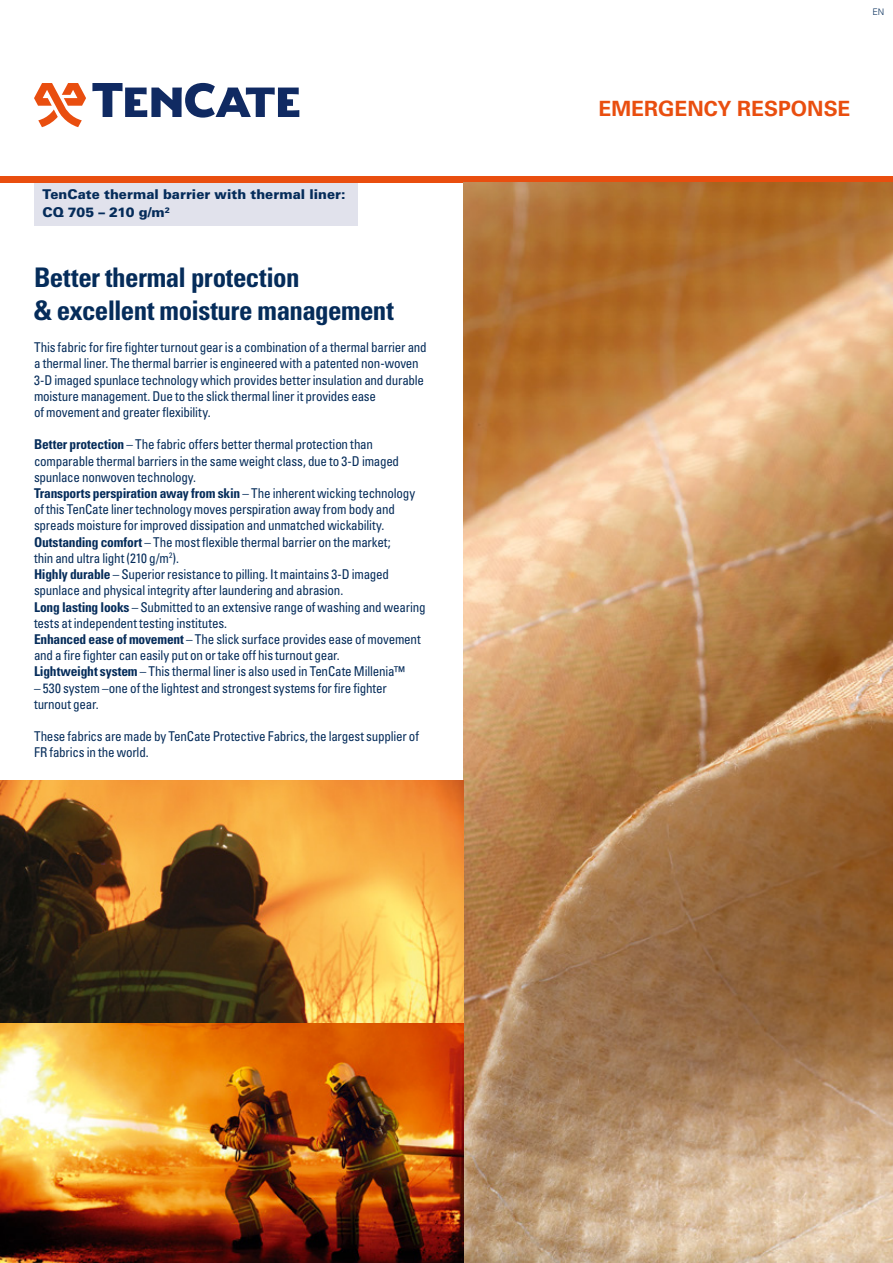
<style>
.page{position:relative;width:893px;height:1263px;background:#fff}
.page>*{position:absolute;margin:0;border:0;box-sizing:border-box;transform-origin:0 0}
.t1{font:700 condensed 27px/32.4px "Univers LT Std";letter-spacing:-.02em;color:#052c5a}
.t2{font:700 21px "Univers LT Std";color:#e94e0f}
.t3{font:condensed 13.5px/16.2px "Univers LT Std";letter-spacing:-.015em;color:#052c5a}
.t4{font:900 13.5px/17.7px "Univers LT Std";letter-spacing:.005em;color:#052c5a}
.t5{font:300 9px "Univers LT Std";color:#052c5a}
.s1{font-weight:700}
</style>
<div class="page">
<div style="left:34px;top:183px;width:323px;height:42px;background:#e1e2ec"></div>
<div style="left:0;top:176px;width:893px;height:7px;background:#e94e0f"></div>
<img style="left:463px;top:183px;width:430px;height:1080px">
<img style="left:0;top:780px;width:463px;height:483px">
<svg style="left:34px;top:83px;width:52px;height:44px"></svg>
<svg style="left:92px;top:83px;width:207px;height:35px"></svg>
<p class="t4" style="left:43px;top:186px;width:304px">TenCate thermal barrier with thermal liner:<br>CQ 705 – 210 g/m<sup>2</sup></p>
<h1 class="t1" style="left:34px;top:262px;width:361px">Better thermal protection<br>&amp; excellent moisture management</h1>
<p class="t3" style="left:34px;top:339px;width:394px">This fabric for fire fighter turnout gear is a combination of a thermal barrier and a thermal liner. The thermal barrier is engineered with a patented non-woven 3-D imaged spunlace technology which provides better insulation and durable moisture management. Due to the slick thermal liner it provides ease<br>of movement and greater flexibility.</p>
<p class="t3" style="left:34px;top:436px;width:393px"><span class="s1">Better protection</span> – The fabric offers better thermal protection than comparable thermal barriers in the same weight class, due to 3-D imaged spunlace nonwoven technology.<br><span class="s1">Transports perspiration away from skin</span> – The inherent wicking technology of this TenCate liner technology moves perspiration away from body and spreads moisture for improved dissipation and unmatched wickability.<br><span class="s1">Outstanding comfort</span> – The most flexible thermal barrier on the market;<br>thin and ultra light (210 g/m<sup>2</sup>).<br><span class="s1">Highly durable</span> – Superior resistance to pilling. It maintains 3-D imaged spunlace and physical integrity after laundering and abrasion.<br><span class="s1">Long lasting looks</span> – Submitted to an extensive range of washing and wearing tests at independent testing institutes.<br><span class="s1">Enhanced ease of movement</span> – The slick surface provides ease of movement and a fire fighter can easily put on or take off his turnout gear.<br><span class="s1">Lightweight system</span> – This thermal liner is also used in TenCate Millenia™</p>
<p class="t3" style="left:34px;top:679px;width:354px">– 530 system –one of the lightest and strongest systems for fire fighter turnout gear.</p>
<p class="t3" style="left:34px;top:728px;width:386px">These fabrics are made by TenCate Protective Fabrics, the largest supplier of<br>FR fabrics in the world.</p>
<p class="t5" style="left:873px;top:6px;width:13px">EN</p>
<h2 class="t2" style="left:598px;top:96px;width:253px">EMERGENCY RESPONSE</h2>
</div>
